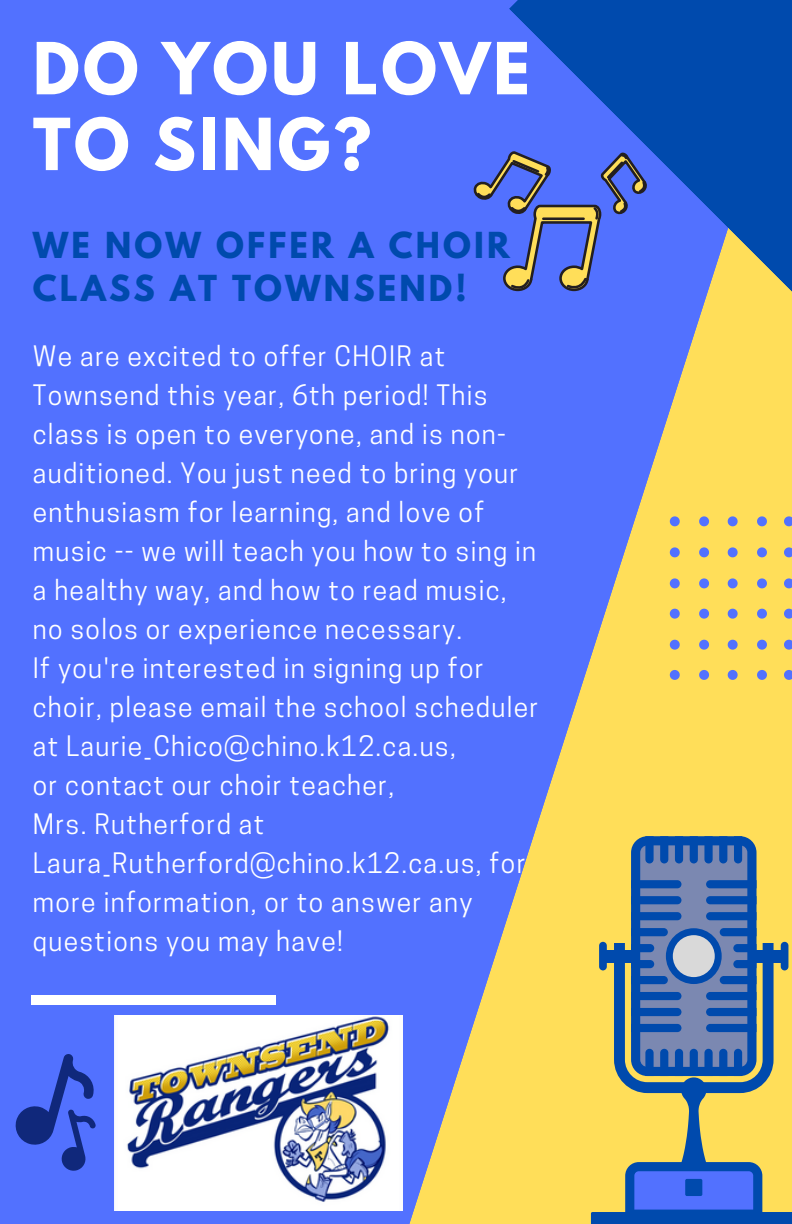
<style>
.page{position:relative;width:792px;height:1224px;background:#5271ff}
.page>*{position:absolute;margin:0;border:0;box-sizing:border-box;transform-origin:0 0}
.t1{font:700 63.6px/75.8px "League Spartan";letter-spacing:.05em;color:#fff}
.t2{font:700 31.8px/42.4px "League Spartan";letter-spacing:.1em;color:#004aad}
.t3{font:26.4px/39px "Cooper Hewitt";letter-spacing:.05em;color:#fff}
</style>
<div class="page">
<svg style="left:402px;top:327px;width:390px;height:897px"></svg>
<svg style="left:509px;top:0;width:283px;height:327px;fill:#004aad"></svg>
<svg style="left:784px;top:516px;width:8px;height:10px"></svg>
<svg style="left:784px;top:547px;width:8px;height:10px"></svg>
<svg style="left:784px;top:578px;width:8px;height:10px"></svg>
<svg style="left:784px;top:609px;width:8px;height:10px"></svg>
<svg style="left:784px;top:640px;width:8px;height:10px"></svg>
<svg style="left:784px;top:670px;width:8px;height:10px"></svg>
<svg style="left:670px;top:516px;width:10px;height:10px"></svg>
<svg style="left:670px;top:547px;width:10px;height:10px"></svg>
<svg style="left:670px;top:578px;width:10px;height:10px"></svg>
<svg style="left:670px;top:609px;width:10px;height:10px"></svg>
<svg style="left:670px;top:640px;width:10px;height:10px"></svg>
<svg style="left:670px;top:670px;width:10px;height:10px"></svg>
<svg style="left:699px;top:516px;width:10px;height:10px"></svg>
<svg style="left:699px;top:547px;width:10px;height:10px"></svg>
<svg style="left:699px;top:578px;width:10px;height:10px"></svg>
<svg style="left:699px;top:609px;width:10px;height:10px"></svg>
<svg style="left:699px;top:640px;width:10px;height:10px"></svg>
<svg style="left:699px;top:670px;width:10px;height:10px"></svg>
<svg style="left:728px;top:516px;width:10px;height:10px"></svg>
<svg style="left:728px;top:547px;width:10px;height:10px"></svg>
<svg style="left:728px;top:578px;width:10px;height:10px"></svg>
<svg style="left:728px;top:609px;width:10px;height:10px"></svg>
<svg style="left:728px;top:640px;width:10px;height:10px"></svg>
<svg style="left:728px;top:670px;width:10px;height:10px"></svg>
<svg style="left:757px;top:516px;width:10px;height:10px"></svg>
<svg style="left:757px;top:547px;width:10px;height:10px"></svg>
<svg style="left:757px;top:578px;width:10px;height:10px"></svg>
<svg style="left:757px;top:609px;width:10px;height:10px"></svg>
<svg style="left:757px;top:640px;width:10px;height:10px"></svg>
<svg style="left:757px;top:670px;width:10px;height:10px"></svg>
<svg style="left:591px;top:836px;width:201px;height:388px;background:#88978f"></svg>
<div style="left:31px;top:995px;width:245px;height:9px;background:#fff"></div>
<img style="left:114px;top:1016px;width:288px;height:195px">
<svg style="left:473px;top:150px;width:175px;height:141px"></svg>
<svg style="left:15px;top:1054px;width:81px;height:117px"></svg>
<h1 class="t1" style="left:33px;top:39px;width:499px">DO YOU LOVE<br>TO SING?</h1>
<p class="t2" style="left:33px;top:229px;width:479px">WE NOW OFFER A CHOIR<br>CLASS AT TOWNSEND!</p>
<p class="t3" style="left:33px;top:340px;width:507px">We are excited to offer CHOIR at Townsend this year, 6th period! This class is open to everyone, and is non&shy;auditioned. You just need to bring your enthusiasm for learning, and love of music -- we will teach you how to sing in a healthy way, and how to read music, no solos or experience necessary.<br>If you're interested in signing up for choir, please email the school scheduler at Laurie_Chico@chino.k12.ca.us,<br>or contact our choir teacher,<br>Mrs. Rutherford at Laura_Rutherford@chino.k12.ca.us, for more information, or to answer any questions you may have!</p>
</div>
